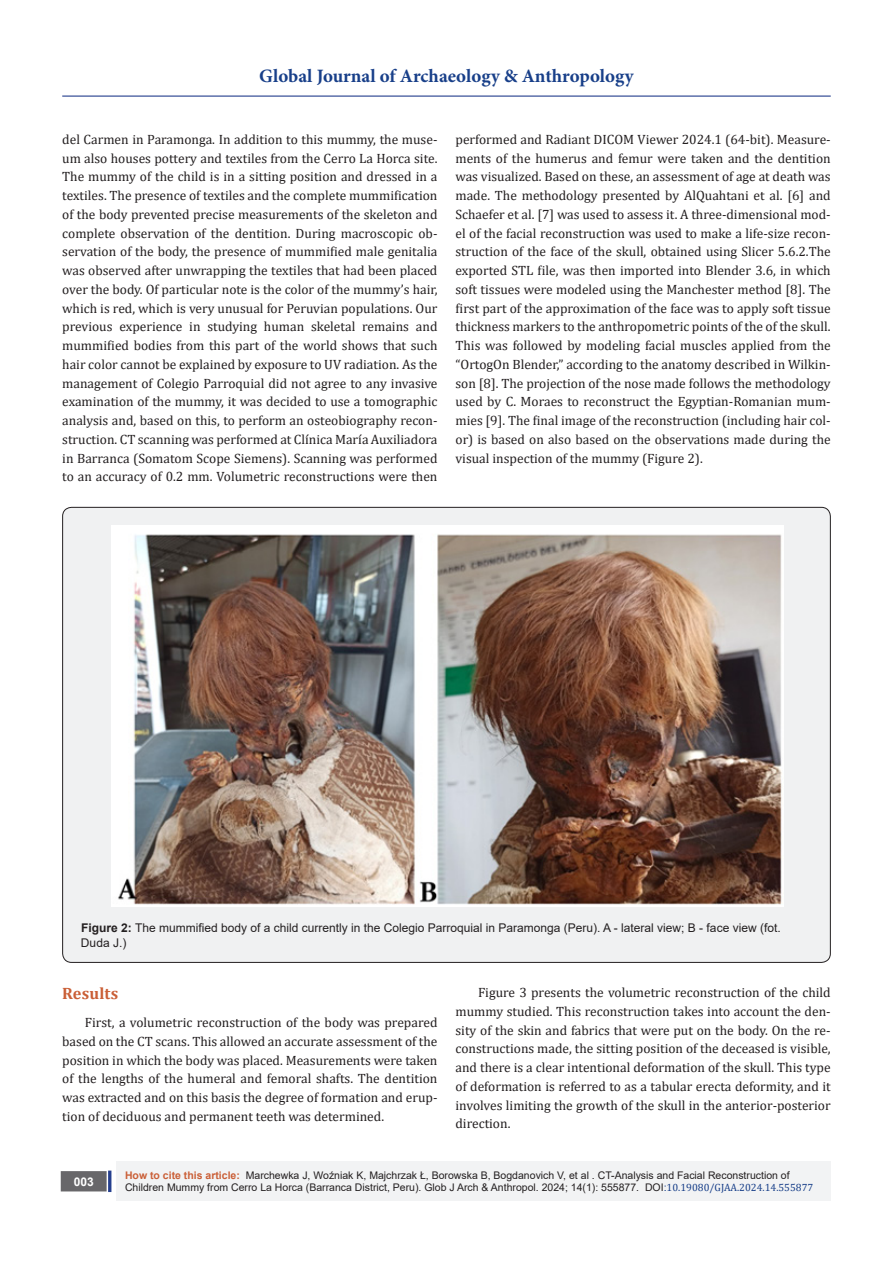
<style>
.page{position:relative;width:893px;height:1263px;background:#fff}
.page>*{position:absolute;margin:0;border:0;box-sizing:border-box;transform-origin:0 0}
.t1{font:700 18.9px "Minion Pro";color:#183f89}
.t2{font:700 16.5px "Cambria";letter-spacing:.01em;color:#ca5f37}
.t3{font:13.5px/18.8px "Cambria";color:#231f20;text-align:justify}
.t4{font:12px/14.4px "Arial";color:#231f20}
.t5{font:700 12px "Arial";color:#fff}
.t6{font:10.5px/12.6px "Arial";color:#231f20}
.s1{font-weight:700}
.s2{font-weight:700;color:#ca5f37}
.s3{color:#183f89}
.s4{font-family:"Cambria";color:#183f89}
</style>
<div class="page">
<div style="left:62px;top:1172px;width:44px;height:19px;background:#68676a"></div>
<div style="left:61px;top:1171px;width:46px;height:20px;border:2px solid #68676a"></div>
<div style="left:108px;top:1170px;width:3px;height:22px;background:#253f8e;border:2px solid #253f8e"></div>
<hr style="left:62px;top:96px;width:769px;height:1px;background:#253f8e">
<div style="left:116px;top:1162px;width:715px;height:39px;background:#f2f3f4"></div>
<div style="left:63px;top:507px;width:767px;height:455px;background:#f0f1f2;border-radius:9px"></div>
<img style="left:111px;top:525px;width:672px;height:381px">
<h1 class="t1" style="left:259px;top:63px;width:376px">Global Journal of Archaeology &amp; Anthropology</h1>
<p class="t3" style="left:62px;top:130px;width:377px">del Carmen in Paramonga. In addition to this mummy, the muse&shy;um also houses pottery and textiles from the Cerro La Horca site.<br>The mummy of the child is in a sitting position and dressed in a textiles. The presence of textiles and the complete mummification of the body prevented precise measurements of the skeleton and complete observation of the dentition. During macroscopic ob&shy;servation of the body, the presence of mummified male genitalia was observed after unwrapping the textiles that had been placed over the body. Of particular note is the color of the mummy’s hair, which is red, which is very unusual for Peruvian populations. Our previous experience in studying human skeletal remains and mummified bodies from this part of the world shows that such hair color cannot be explained by exposure to UV radiation. As the management of Colegio Parroquial did not agree to any invasive examination of the mummy, it was decided to use a tomographic analysis and, based on this, to perform an osteobiography recon&shy;struction. CT scanning was performed at Clínica María Auxiliadora in Barranca (Somatom Scope Siemens). Scanning was performed to an accuracy of 0.2 mm. Volumetric reconstructions were then</p>
<p class="t3" style="left:455px;top:130px;width:377px">performed and Radiant DICOM Viewer 2024.1 (64-bit). Measure&shy;ments of the humerus and femur were taken and the dentition was visualized. Based on these, an assessment of age at death was made. The methodology presented by AlQuahtani et al. [6] and Schaefer et al. [7] was used to assess it. A three-dimensional mod&shy;el of the facial reconstruction was used to make a life-size recon&shy;struction of the face of the skull, obtained using Slicer 5.6.2.The exported STL file, was then imported into Blender 3.6, in which soft tissues were modeled using the Manchester method [8]. The first part of the approximation of the face was to apply soft tissue thickness markers to the anthropometric points of the of the skull.<br>This was followed by modeling facial muscles applied from the “OrtogOn Blender,” according to the anatomy described in Wilkin&shy;son [8]. The projection of the nose made follows the methodology used by C. Moraes to reconstruct the Egyptian-Romanian mum&shy;mies [9]. The final image of the reconstruction (including hair col&shy;or) is based on also based on the observations made during the visual inspection of the mummy (Figure 2).</p>
<p class="t4" style="left:81px;top:921px;width:701px"><span class="s1">Figure 2:</span> The mummified body of a child currently in the Colegio Parroquial in Paramonga (Peru). A - lateral view; B - face view (fot.<br>Duda J.)</p>
<p class="t2" style="left:62px;top:982px;width:57px">Results</p>
<p class="t3" style="left:62px;top:1013px;width:377px;text-indent:22px">First, a volumetric reconstruction of the body was prepared based on the CT scans. This allowed an accurate assessment of the position in which the body was placed. Measurements were taken of the lengths of the humeral and femoral shafts. The dentition was extracted and on this basis the degree of formation and erup&shy;tion of deciduous and permanent teeth was determined.</p>
<p class="t3" style="left:455px;top:983px;width:377px;text-indent:22px">Figure 3 presents the volumetric reconstruction of the child mummy studied. This reconstruction takes into account the den&shy;sity of the skin and fabrics that were put on the body. On the re&shy;constructions made, the sitting position of the deceased is visible, and there is a clear intentional deformation of the skull. This type of deformation is referred to as a tabular erecta deformity, and it involves limiting the growth of the skull in the anterior-posterior direction.</p>
<p class="t5" style="left:74px;top:1173px;width:22px">003</p>
<p class="t6" style="left:125px;top:1169px;width:690px"><span class="s2">How to cite this article:</span> Marchewka J, Woźniak K, Majchrzak Ł, Borowska B, Bogdanovich V, et al . CT-Analysis and Facial Reconstruction of<br>Children Mummy from Cerro La Horca (Barranca District, Peru). Glob J Arch &amp; Anthropol. 2024; 14(1): 555877. DOI<span class="s3">:</span><span class="s4">10.19080/GJAA.2024.14.555877</span></p>
</div>
